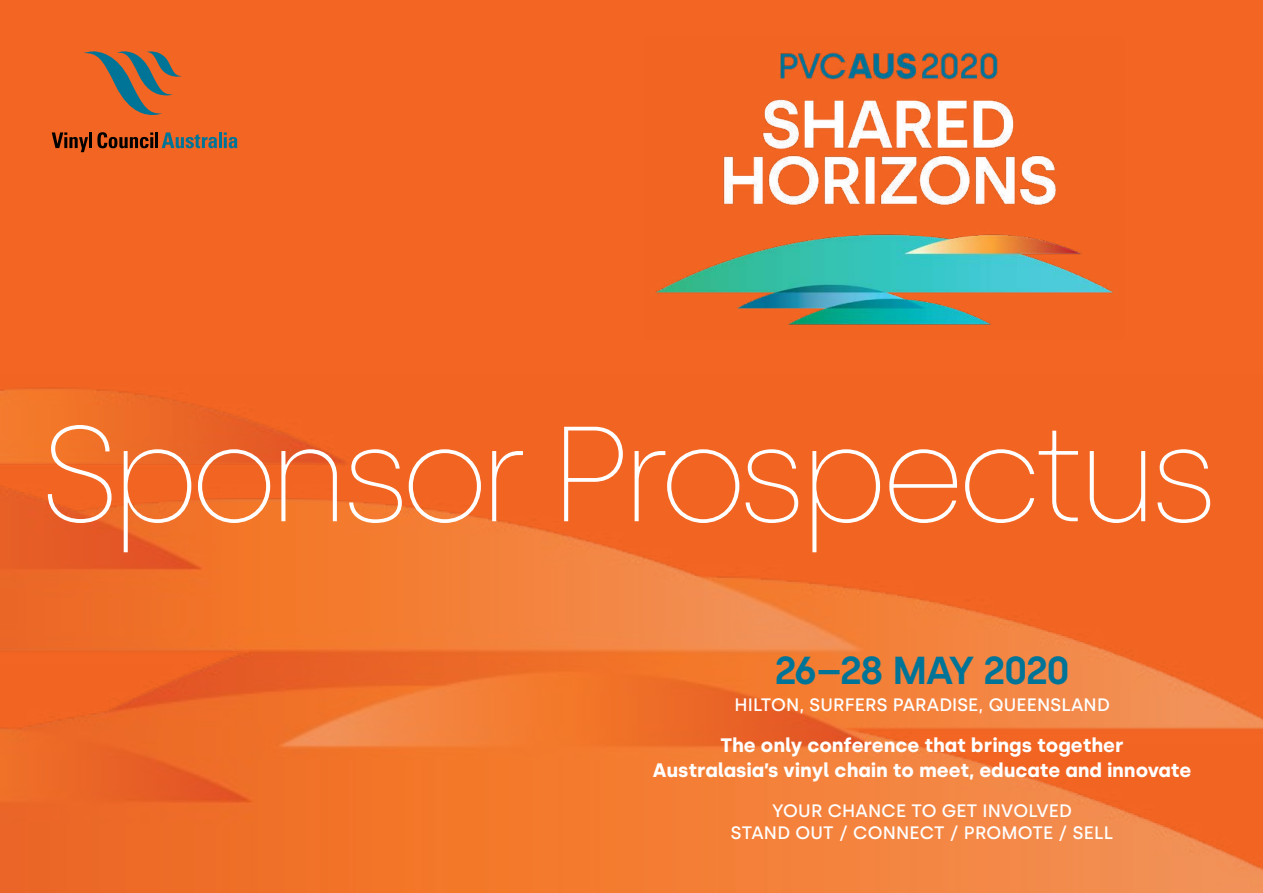
<style>
.page{position:relative;width:1263px;height:893px;background:#f26522}
.page>*{position:absolute;margin:0;border:0;box-sizing:border-box;transform-origin:0 0}
.t1{font:200 135px "Silka";letter-spacing:-.085em;color:#fff}
.t2{font:600 39px "Silka";letter-spacing:-.055em;color:#007497}
.t3{font:700 19.5px/25.5px "Silka";color:#fff;text-align:center}
.t4{font:500 18px/22.5px "Silka";letter-spacing:.01em;color:#fff;text-align:center}
</style>
<div class="page">
<img style="left:0;top:388px;width:1263px;height:505px">
<svg style="left:52px;top:132px;width:36px;height:20px"></svg>
<hr style="left:89px;top:132px;width:3px;height:16px;background:#000">
<svg style="left:97px;top:132px;width:56px;height:16px"></svg>
<hr style="left:155px;top:132px;width:3px;height:16px;background:#000">
<svg style="left:162px;top:132px;width:55px;height:16px"></svg>
<hr style="left:219px;top:132px;width:3px;height:16px;background:#007497">
<svg style="left:224px;top:132px;width:13px;height:16px"></svg>
<svg style="left:83px;top:51px;width:99px;height:64px"></svg>
<img style="left:656px;top:52px;width:457px;height:273px">
<h1 class="t1" style="left:40px;top:394px;width:1182px">Sponsor Prospectus</h1>
<h2 class="t2" style="left:774px;top:647px;width:298px">26–28 MAY 2020</h2>
<p class="t4" style="left:734px;top:694px;width:377px">HILTON, SURFERS PARADISE, QUEENSLAND</p>
<p class="t3" style="left:653px;top:732px;width:540px">The only conference that brings together<br>Australasia’s vinyl chain to meet, educate and innovate</p>
<p class="t4" style="left:731px;top:799px;width:384px">YOUR CHANCE TO GET INVOLVED<br>STAND OUT / CONNECT / PROMOTE / SELL</p>
</div>
